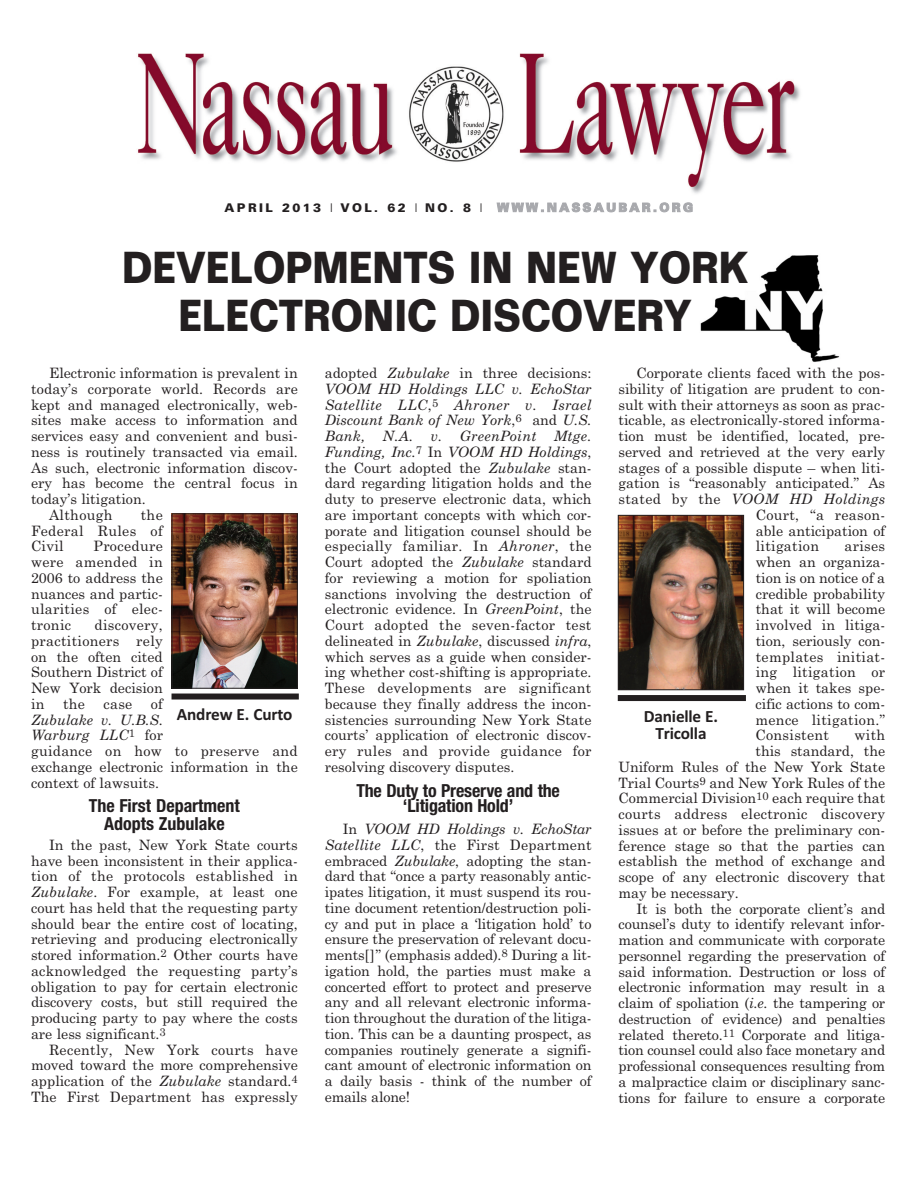
<style>
.page{position:relative;width:918px;height:1188px;background:#fff}
.page>*{position:absolute;margin:0;border:0;box-sizing:border-box;transform-origin:0 0}
.t1{font:700 43.8px/47.2px "Folio";color:#231f20;text-align:center;scale:.83 1}
.t2{font:700 condensed 18px/18px "Helvetica Neue";letter-spacing:-.01em;color:#231f20;text-align:center}
.t3{font:700 17.25px/17.2px "Calibri";letter-spacing:-.01em;color:#231f20;text-align:center}
.t4{font:14.25px/15.8px "Century Schoolbook";color:#231f20;text-align:justify}
.t5{font:14.25px "Century Schoolbook";letter-spacing:.02em;color:#231f20}
.t6{font:italic 14.25px "Century Schoolbook";letter-spacing:.02em;color:#231f20}
.t7{font:900 12px "Univers LT Std";letter-spacing:.2em;color:#231f20}
.s1{font-family:"Univers";font-weight:300;font-stretch:ultra-condensed}
.s2{color:#a8a9ad}
.s3{font-style:normal}
.s4{font-style:italic}
</style>
<div class="page">
<img style="left:138px;top:53px;width:662px;height:141px">
<img style="left:700px;top:255px;width:140px;height:107px">
<img style="left:174px;top:516px;width:122px;height:170px">
<div style="left:172px;top:514px;width:126px;height:174px;border:1px solid #231f20"></div>
<div style="left:172px;top:694px;width:127px;height:6px;background:#231f20"></div>
<img style="left:620px;top:517px;width:122px;height:171px">
<div style="left:618px;top:515px;width:126px;height:175px;border:1px solid #231f20"></div>
<div style="left:618px;top:695px;width:128px;height:6px;background:#231f20"></div>
<p class="t7" style="left:225px;top:203px;width:470px">APRIL 2013 <span class="s1">I</span> VOL. 62 <span class="s1">I</span> NO. 8 <span class="s1">I</span> <span class="s2">WWW.NASSAUBAR.ORG</span></p>
<h1 class="t1" style="left:122px;top:249px;width:755px">DEVELOPMENTS IN NEW YORK<br>ELECTRONIC DISCOVERY</h1>
<p class="t4" style="left:49px;top:365px;width:250px">Electronic information is prevalent in</p>
<p class="t4" style="left:31px;top:381px;width:268px">today’s corporate world. Records are</p>
<p class="t4" style="left:31px;top:397px;width:268px">kept and managed electronically, web-</p>
<p class="t4" style="left:31px;top:413px;width:268px">sites make access to information and</p>
<p class="t4" style="left:31px;top:428px;width:268px">services easy and convenient and busi-</p>
<p class="t4" style="left:31px;top:444px;width:268px">ness is routinely transacted via email.</p>
<p class="t4" style="left:31px;top:460px;width:268px">As such, electronic information discov-</p>
<p class="t4" style="left:31px;top:476px;width:268px">ery has become the central focus in</p>
<p class="t4" style="left:31px;top:491px;width:116px">today’s litigation.</p>
<p class="t5" style="left:49px;top:507px;width:65px">Although</p>
<p class="t4" style="left:636px;top:365px;width:250px">Corporate clients faced with the pos-</p>
<p class="t4" style="left:618px;top:381px;width:268px">sibility of litigation are prudent to con-</p>
<p class="t4" style="left:618px;top:397px;width:268px">sult with their attorneys as soon as prac-</p>
<p class="t4" style="left:618px;top:413px;width:268px">ticable, as electronically-stored informa-</p>
<p class="t4" style="left:618px;top:428px;width:268px">tion must be identified, located, pre-</p>
<p class="t4" style="left:618px;top:444px;width:268px">served and retrieved at the very early</p>
<p class="t4" style="left:618px;top:460px;width:268px">stages of a possible dispute – when liti-</p>
<p class="t4" style="left:618px;top:476px;width:268px">gation is “reasonably anticipated.” As</p>
<p class="t6" style="left:618px;top:491px;width:268px"><span class="s3">stated by the</span> VOOM HD Holdings</p>
<p class="t5" style="left:756px;top:507px;width:131px">Court, “a reason-</p>
<p class="t4" style="left:756px;top:523px;width:131px">able anticipation of</p>
<p class="t5" style="left:756px;top:538px;width:65px">litigation</p>
<p class="t4" style="left:325px;top:365px;width:268px">adopted <span class="s4">Zubulake</span> in three decisions:<br><span class="s4">VOOM HD Holdings LLC v. EchoStar Satellite LLC</span>,<sup>5</sup> <span class="s4">Ahroner v. Israel Discount Bank of New York</span>,<sup>6</sup> and <span class="s4">U.S.<br>Bank, N.A. v. GreenPoint Mtge.<br>Funding, Inc.</span><sup>7</sup> In <span class="s4">VOOM HD Holdings</span>, the Court adopted the <span class="s4">Zubulake</span> stan&shy;dard regarding litigation holds and the duty to preserve electronic data, which are important concepts with which cor&shy;porate and litigation counsel should be especially familiar. In <span class="s4">Ahroner</span>, the Court adopted the <span class="s4">Zubulake</span> standard for reviewing a motion for spoliation sanctions involving the destruction of electronic evidence. In <span class="s4">GreenPoint</span>, the Court adopted the seven-factor test delineated in <span class="s4">Zubulake</span>, discussed <span class="s4">infra</span>, which serves as a guide when consider&shy;ing whether cost-shifting is appropriate.<br>These developments are significant because they finally address the incon&shy;sistencies surrounding New York State courts’ application of electronic discov&shy;ery rules and provide guidance for resolving discovery disputes.</p>
<p class="t2" style="left:356px;top:782px;width:205px;line-height:15.8px">The Duty to Preserve and the ‘Litigation Hold’</p>
<p class="t4" style="left:325px;top:821px;width:268px;text-indent:18px">In <span class="s4">VOOM HD Holdings v. EchoStar Satellite LLC</span>, the First Department embraced <span class="s4">Zubulake</span>, adopting the stan&shy;dard that “once a party reasonably antic&shy;ipates litigation, it must suspend its rou&shy;tine document retention/destruction poli&shy;cy and put in place a ‘litigation hold’ to ensure the preservation of relevant docu&shy;ments[]” (emphasis added).<sup>8</sup> During a lit&shy;igation hold, the parties must make a concerted effort to protect and preserve any and all relevant electronic informa&shy;tion throughout the duration of the litiga&shy;tion. This can be a daunting prospect, as companies routinely generate a signifi&shy;cant amount of electronic information on a daily basis - think of the number of emails alone!</p>
<p class="t4" style="left:31px;top:507px;width:133px;text-indent:110px">the Federal Rules of Civil</p>
<p class="t4" style="left:31px;top:539px;width:133px;text-indent:62px">Procedure were amended in 2006 to address the nuances and partic&shy;ularities of elec&shy;tronic</p>
<p class="t4" style="left:756px;top:539px;width:131px;text-indent:89px">arises when an organiza&shy;tion is on notice of a credible probability that it will become involved in litiga&shy;tion, seriously con&shy;templates initiat&shy;ing litigation or when it takes spe&shy;cific actions to com&shy;mence litigation.” Consistent</p>
<p class="t4" style="left:31px;top:617px;width:133px;text-indent:63px">discovery, practitioners rely on the often cited Southern District of New York decision in</p>
<p class="t4" style="left:63px;top:696px;width:24px">the</p>
<p class="t4" style="left:103px;top:696px;width:30px">case</p>
<p class="t4" style="left:151px;top:696px;width:14px">of</p>
<p class="t4" style="left:31px;top:712px;width:268px;text-align:left"><span class="s4">Zubulake v. U.B.S.<br>Warburg LLC</span><sup>1</sup> for<br>guidance on how to preserve and exchange electronic information in the context of lawsuits.</p>
<p class="t2" style="left:89px;top:797px;width:153px">The First Department<br>Adopts Zubulake</p>
<p class="t4" style="left:31px;top:837px;width:268px;text-indent:18px">In the past, New York State courts have been inconsistent in their applica&shy;tion of the protocols established in <span class="s4">Zubulake</span>. For example, at least one court has held that the requesting party should bear the entire cost of locating, retrieving and producing electronically stored information.<sup>2</sup> Other courts have acknowledged the requesting party’s obligation to pay for certain electronic discovery costs, but still required the producing party to pay where the costs are less significant.<sup>3</sup></p>
<p class="t4" style="left:31px;top:1042px;width:268px;text-indent:18px">Recently, New York courts have moved toward the more comprehensive application of the <span class="s4">Zubulake</span> standard.<sup>4<br></sup>The First Department has expressly</p>
<p class="t3" style="left:177px;top:706px;width:117px">Andrew E. Curto</p>
<p class="t3" style="left:644px;top:707px;width:76px">Danielle E.<br>Tricolla</p>
<p class="t4" style="left:854px;top:728px;width:32px">with</p>
<p class="t4" style="left:756px;top:743px;width:131px">this standard, the</p>
<p class="t4" style="left:618px;top:759px;width:268px">Uniform Rules of the New York State</p>
<p class="t4" style="left:618px;top:775px;width:268px">Trial Courts<sup>9</sup> and New York Rules of the</p>
<p class="t4" style="left:619px;top:791px;width:268px">Commercial Division<sup>10</sup> each require that</p>
<p class="t5" style="left:619px;top:806px;width:268px">courts address electronic discovery</p>
<p class="t4" style="left:619px;top:822px;width:268px">issues at or before the preliminary con-</p>
<p class="t4" style="left:619px;top:838px;width:268px">ference stage so that the parties can</p>
<p class="t4" style="left:619px;top:854px;width:268px">establish the method of exchange and</p>
<p class="t4" style="left:619px;top:869px;width:268px">scope of any electronic discovery that</p>
<p class="t4" style="left:619px;top:885px;width:122px">may be necessary.</p>
<p class="t4" style="left:637px;top:901px;width:250px">It is both the corporate client’s and</p>
<p class="t4" style="left:619px;top:917px;width:268px">counsel’s duty to identify relevant infor-</p>
<p class="t4" style="left:619px;top:932px;width:268px">mation and communicate with corporate</p>
<p class="t4" style="left:619px;top:948px;width:268px">personnel regarding the preservation of</p>
<p class="t4" style="left:619px;top:964px;width:268px">said information. Destruction or loss of</p>
<p class="t4" style="left:619px;top:980px;width:268px">electronic information may result in a</p>
<p class="t4" style="left:619px;top:995px;width:268px">claim of spoliation (<span class="s4">i.e.</span> the tampering or</p>
<p class="t4" style="left:619px;top:1011px;width:268px">destruction of evidence) and penalties</p>
<p class="t4" style="left:619px;top:1027px;width:268px">related thereto.<sup>11</sup> Corporate and litiga-</p>
<p class="t4" style="left:619px;top:1043px;width:268px">tion counsel could also face monetary and</p>
<p class="t4" style="left:619px;top:1058px;width:268px">professional consequences resulting from</p>
<p class="t4" style="left:619px;top:1074px;width:268px">a malpractice claim or disciplinary sanc-</p>
<p class="t4" style="left:619px;top:1090px;width:268px">tions for failure to ensure a corporate</p>
</div>
